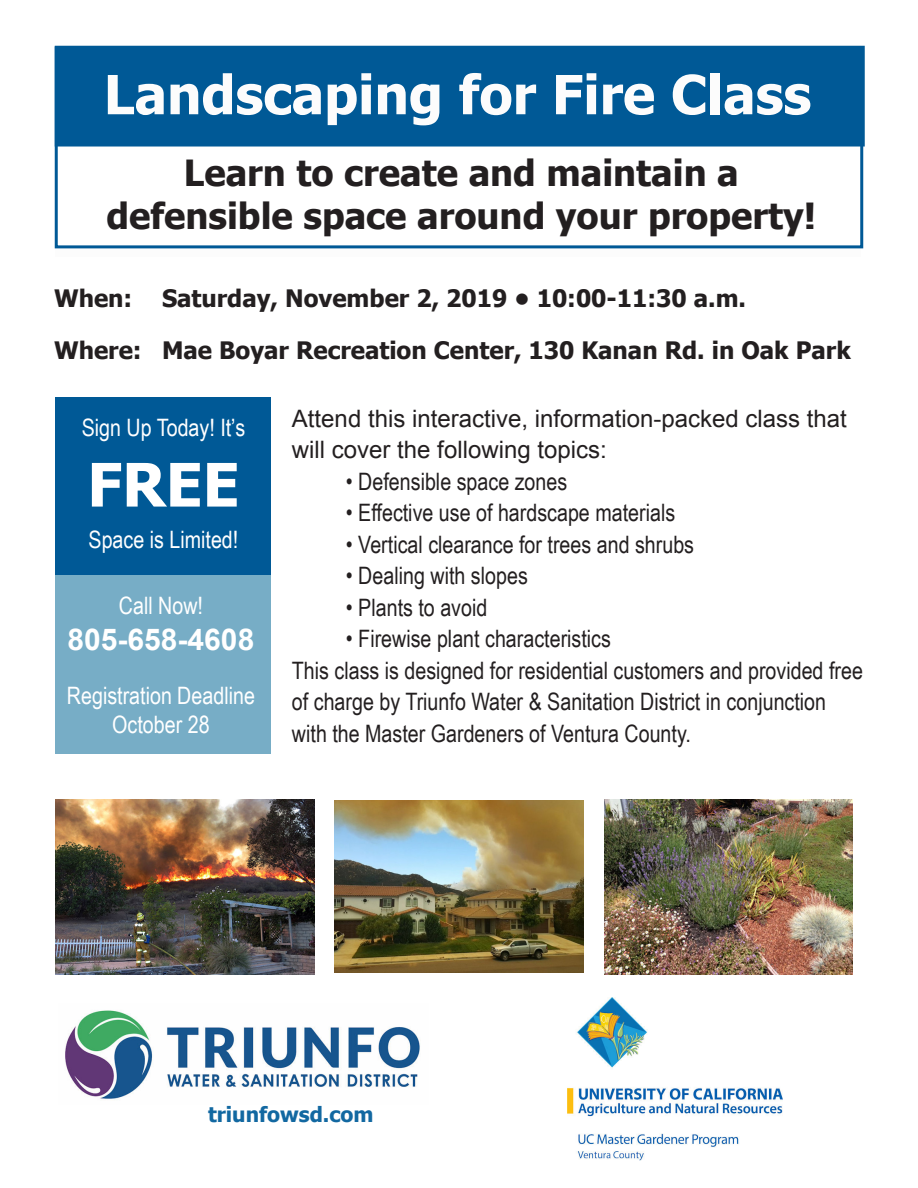
<style>
.page{position:relative;width:918px;height:1188px;background:#fff}
.page>*{position:absolute;margin:0;border:0;box-sizing:border-box;transform-origin:0 0}
.t1{font:700 60px "Tahoma";color:#fff}
.t2{font:700 54px "Tahoma";color:#fcfcfc}
.t3{font:700 36px "Tahoma";color:#231f20}
.t4{font:700 30px "Arial";color:#fff}
.t5{font:24px/31.5px "Arial Narrow";color:#231f20}
.t6{font:700 24px "Tahoma";color:#231f20}
.t7{font:24px/31.5px "Arial";color:#231f20}
.t8{font:24px "Arial Narrow";color:#fff}
.t9{font:700 21px "Tahoma";color:#1268a1}
</style>
<div class="page">
<div style="left:56px;top:397px;width:216px;height:178px;background:#005996"></div>
<div style="left:56px;top:576px;width:216px;height:178px;background:#77adc6"></div>
<img style="left:335px;top:800px;width:248px;height:173px">
<img style="left:56px;top:800px;width:258px;height:174px">
<div style="left:55px;top:46px;width:808px;height:202px;background:#fff;border:3px solid #005996"></div>
<div style="left:55px;top:46px;width:810px;height:101px;background:#005996;border:2px solid #005996"></div>
<img style="left:604px;top:800px;width:249px;height:174px">
<img style="left:65px;top:1010px;width:355px;height:89px">
<img style="left:567px;top:998px;width:216px;height:162px">
<p class="t2" style="left:104px;top:57px;width:709px">Landscaping for Fire Class</p>
<p class="t3" style="left:184px;top:148px;width:557px">Learn to create and maintain a</p>
<p class="t3" style="left:106px;top:191px;width:711px">defensible space around your property!</p>
<p class="t6" style="left:54px;top:282px;width:694px">When: Saturday, November 2, 2019 • 10:00-11:30 a.m.</p>
<p class="t6" style="left:54px;top:334px;width:798px">Where: Mae Boyar Recreation Center, 130 Kanan Rd. in Oak Park</p>
<p class="t8" style="left:82px;top:410px;width:165px">Sign Up Today! It’s</p>
<p class="t1" style="left:87px;top:443px;width:154px">FREE</p>
<p class="t8" style="left:89px;top:522px;width:151px">Space is Limited!</p>
<p class="t8" style="left:119px;top:588px;width:86px">Call Now!</p>
<p class="t4" style="left:68px;top:620px;width:188px">805-658-4608</p>
<p class="t8" style="left:67px;top:678px;width:190px">Registration Deadline</p>
<p class="t8" style="left:112px;top:707px;width:99px">October 28</p>
<p class="t7" style="left:292px;top:403px;width:556px">Attend this interactive, information-packed class that will cover the following topics:</p>
<p class="t5" style="left:346px;top:465px;width:223px">• Defensible space zones</p>
<p class="t5" style="left:346px;top:496px;width:331px">• Effective use of hardscape materials</p>
<p class="t5" style="left:346px;top:528px;width:350px">• Vertical clearance for trees and shrubs</p>
<p class="t5" style="left:346px;top:559px;width:183px">• Dealing with slopes</p>
<p class="t5" style="left:346px;top:591px;width:143px">• Plants to avoid</p>
<p class="t5" style="left:346px;top:622px;width:266px">• Firewise plant characteristics</p>
<p class="t5" style="left:292px;top:654px;width:572px">This class is designed for residential customers and provided free of charge by Triunfo Water &amp; Sanitation District in conjunction with the Master Gardeners of Ventura County.</p>
<p class="t9" style="left:208px;top:1100px;width:167px">triunfowsd.com</p>
</div>
